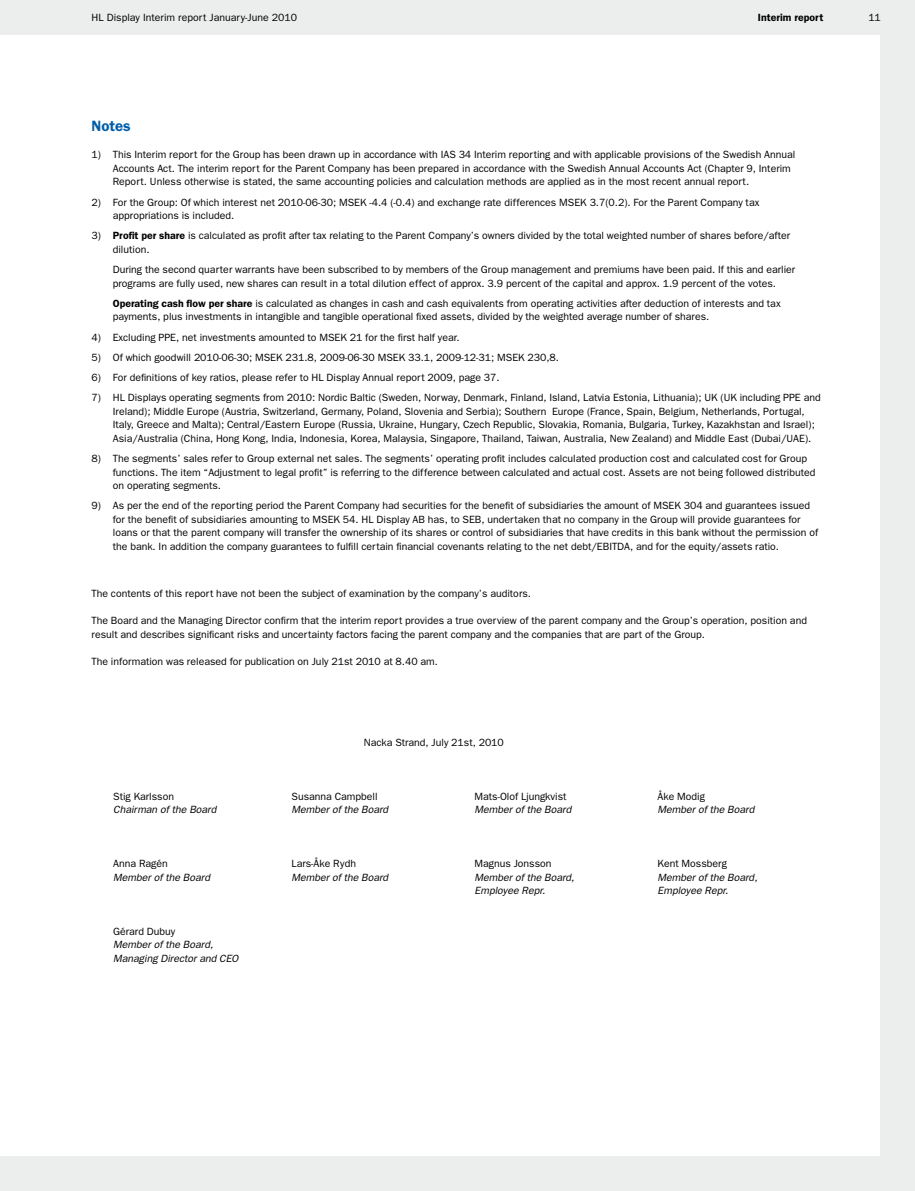
<style>
.page{position:relative;width:915px;height:1191px;background:#fff}
.page>*{position:absolute;margin:0;border:0;box-sizing:border-box;transform-origin:0 0}
.t1{font:600 15px "Franklin Gothic";color:#005ea8}
.t2{font:10.5px/13.5px "Franklin Gothic";color:#000}
.t3{font:italic 10.5px/13.5px "Franklin Gothic";color:#000}
.t4{font:600 10.5px "Franklin Gothic";color:#000}
.s1{font-weight:600}
</style>
<div class="page">
<div style="left:542px;top:1153px;width:364px;height:31px;background:linear-gradient(to right,#fff,#fff)"></div>
<div style="left:0;top:0;width:914px;height:34px;background:#eceded"></div>
<div style="left:0;top:1157px;width:914px;height:34px;background:#eceded"></div>
<div style="left:880px;top:0;width:34px;height:1191px;background:#eceded"></div>
<p class="t2" style="left:91px;top:11px;width:207px">HL Display I nterim report January-June 2010</p>
<p class="t4" style="left:757px;top:11px;width:67px">Interim report</p>
<p class="t2" style="left:868px;top:11px;width:14px">11</p>
<h1 class="t1" style="left:91px;top:117px;width:41px">Notes</h1>
<p class="t2" style="left:91px;top:148px;width:355px">1) This I nterim report for the Group has been drawn up in accordance with IAS</p>
<p class="t2" style="left:113px;top:148px;width:683px;text-indent:346px">34 I nterim reporting and with applicable provisions of the Swedish Annual<br>Accounts Act. The interim report for the Parent Company has been prepared in accordance with the Swedish Annual Accounts Act (Chapter 9, I nterim<br>Report. Unless otherwise is stated, the same accounting policies and calculation methods are applied as in the most recent annual report.</p>
<p class="t2" style="left:113px;top:195px;width:647px;text-indent:-21px">2) For the Group: Of which interest net 2010-06-30; MSEK -4.4 (-0.4) and exchange rate differences MSEK 3.7(0.2). For the Parent Company tax appropriations is included.</p>
<p class="t2" style="left:113px;top:229px;width:678px;text-indent:-21px">3) <span class="s1">Profit per share</span> is calculated as profit after tax relating to the Parent Company’s owners divided by the total weighted number of shares before/after dilution.</p>
<p class="t2" style="left:113px;top:262px;width:683px">During the second quarter warrants have been subscribed to by members of the Group management and premiums have been paid. If this and earlier programs are fully used, new shares can result in a total dilution effect of approx. 3.9 percent of the capital and approx. 1.9 percent of the votes.</p>
<p class="t2" style="left:113px;top:296px;width:669px"><span class="s1">Operating cash flow per share</span> is calculated as changes in cash and cash equivalents from operating activities after deduction of interests and tax payments, plus investments in intangible and tangible operational fixed assets, divided by the weighted average number of shares.</p>
<p class="t2" style="left:91px;top:330px;width:15px">4) E</p>
<p class="t2" style="left:119px;top:330px;width:342px">xcluding PPE, net investments amounted to MSEK 21 for the first half year.</p>
<p class="t2" style="left:91px;top:350px;width:15px">5) O</p>
<p class="t2" style="left:120px;top:350px;width:441px">f which goodwill 2010-06-30; MSEK 231.8, 2009-06-30 MSEK 33.1, 2009-12-31; MSEK 230,8.</p>
<p class="t2" style="left:91px;top:370px;width:409px">6) For definitions of key ratios, please refer to HL Display Annual report 2009, page 37.</p>
<p class="t2" style="left:91px;top:391px;width:698px">7) HL Displays operating segments from 2010: Nordic Baltic (Sweden, Norway, Denmark, Finland, Island, Latvia Estonia, Lithuania); UK (UK including PPE</p>
<p class="t2" style="left:113px;top:391px;width:709px;text-indent:690px">and I reland); Middle Europe (Austria, Switzerland, Germany, Poland, Slovenia and Serbia); Southern Europe (France, Spain, Belgium, Netherlands, Portugal, Italy, Greece and Malta); Central/Eastern Europe (Russia, Ukraine, Hungary, Czech Republic, Slovakia, Romania, Bulgaria, Turkey, Kazakhstan and Israel); Asia/Australia (China, Hong Kong, I ndia, I ndonesia, Korea, Malaysia, Singapore, Thailand, Taiwan, Australia, New Zealand) and Middle East (Dubai/UAE).</p>
<p class="t2" style="left:113px;top:451px;width:704px;text-indent:-21px">8) The segments’ sales refer to Group external net sales. The segments’ operating profit includes calculated production cost and calculated cost for Group functions. The item “Adjustment to legal profit” is referring to the difference between calculated and actual cost. Assets are not being followed distributed on operating segments.</p>
<p class="t2" style="left:91px;top:499px;width:15px">9) A</p>
<p class="t2" style="left:113px;top:499px;width:707px;text-indent:6px">s per the end of the reporting period the Parent Company had securities for the benefit of subsidiaries the amount of MSEK 304 and guarantees issued for the benefit of subsidiaries amounting to MSEK 54. HL Display AB has, to SEB, undertaken that no company in the Group will provide guarantees for loans or that the parent company will transfer the ownership of its shares or control of subsidiaries that have credits in this bank without the permission of the bank. I n addition the company guarantees to fulfill certain financial covenants relating to the net debt/EBITDA, and for the equity/assets ratio.</p>
<p class="t2" style="left:91px;top:586px;width:441px">The contents of this report have not been the subject of examination by the company’s auditors.</p>
<p class="t2" style="left:91px;top:613px;width:716px">The Board and the Managing Director confirm that the interim report provides a true overview of the parent company and the Group’s operation, position and result and describes significant risks and uncertainty factors facing the parent company and the companies that are part of the Group.</p>
<p class="t2" style="left:91px;top:654px;width:348px">The information was released for publication on July 21st 2010 at 8.40 am.</p>
<p class="t2" style="left:364px;top:735px;width:141px">Nacka Strand, July 21st, 2010</p>
<p class="t2" style="left:91px;top:789px;width:11px">S</p>
<p class="t2" style="left:120px;top:789px;width:56px">tig Karlsson</p>
<p class="t2" style="left:291px;top:789px;width:87px">Susanna Campbell</p>
<p class="t2" style="left:474px;top:789px;width:93px">Mats-Olof Ljungkvist</p>
<p class="t2" style="left:657px;top:789px;width:49px">Åke Modig</p>
<p class="t3" style="left:113px;top:802px;width:105px">Chairman of the Board</p>
<p class="t3" style="left:291px;top:802px;width:98px">Member of the Board</p>
<p class="t3" style="left:474px;top:802px;width:98px">Member of the Board</p>
<p class="t3" style="left:657px;top:802px;width:98px">Member of the Board</p>
<p class="t2" style="left:91px;top:856px;width:11px">A</p>
<p class="t2" style="left:119px;top:856px;width:50px">nna Ragén</p>
<p class="t2" style="left:291px;top:856px;width:66px">Lars-Åke R ydh</p>
<p class="t2" style="left:474px;top:856px;width:78px">Magnus Jonsson</p>
<p class="t2" style="left:657px;top:856px;width:71px">Kent Mossberg</p>
<p class="t3" style="left:113px;top:870px;width:98px">Member of the Board</p>
<p class="t3" style="left:291px;top:870px;width:98px">Member of the Board</p>
<p class="t3" style="left:474px;top:870px;width:101px">Member of the Board,</p>
<p class="t3" style="left:657px;top:870px;width:101px">Member of the Board,</p>
<p class="t3" style="left:474px;top:883px;width:72px">Employee Repr.</p>
<p class="t3" style="left:657px;top:883px;width:72px">Employee Repr.</p>
<p class="t2" style="left:91px;top:924px;width:11px">G</p>
<p class="t2" style="left:120px;top:924px;width:57px">érard Dubuy</p>
<p class="t3" style="left:113px;top:937px;width:127px">Member of the Board,<br>Managing Director and CEO</p>
</div>
